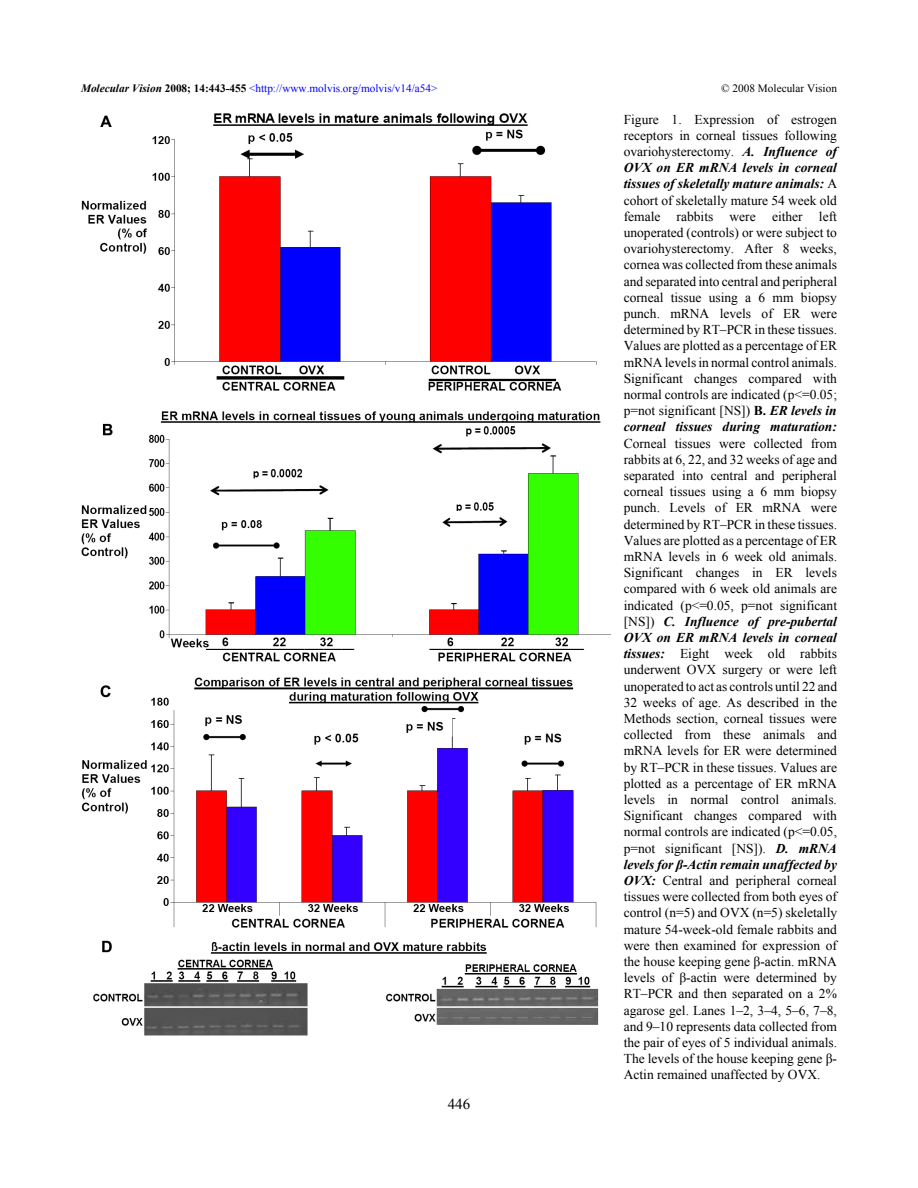
<style>
.page{position:relative;width:918px;height:1188px;background:#fff}
.page>*{position:absolute;margin:0;border:0;box-sizing:border-box;transform-origin:0 0}
.t1{font:15px "Times New Roman";color:#000}
.t2{font:13.5px/16.2px "Times New Roman";color:#000;text-align:justify}
.t3{font:11.25px "Times New Roman";color:#00f}
.t4{font:11.25px "Times New Roman";color:#000}
.s1{font-weight:700;font-style:italic;color:#000}
.s2{font-weight:700;color:#000}
.s3{font-weight:700;font-style:italic}
.s4{font-weight:700}
</style>
<div class="page">
<img style="left:81px;top:114px;width:529px;height:922px">
<p class="t3" style="left:81px;top:80px;width:358px"><span class="s1">Molecular Vision</span> <span class="s2">2008; 14:443-455</span> &lt;http://www.molvis.org/molvis/v14/a54&gt;</p>
<p class="t4" style="left:721px;top:80px;width:117px">© 2008 Molecular Vision</p>
<p class="t1" style="left:448px;top:1094px;width:24px">446</p>
<p class="t2" style="left:624px;top:111px;width:215px">Figure 1. Expression of estrogen receptors in corneal tissues following ovariohysterectomy. <span class="s3">A. Influence of OVX on ER mRNA levels in corneal tissues of skeletally mature animals:</span> A cohort of skeletally mature 54 week old female rabbits were either left unoperated (controls) or were subject to ovariohysterectomy. After 8 weeks, cornea was collected from these animals and separated into central and peripheral corneal tissue using a 6 mm biopsy punch. mRNA levels of ER were determined by RT–PCR in these tissues.<br>Values are plotted as a percentage of ER mRNA levels in normal control animals.<br>Significant changes compared with normal controls are indicated (p&lt;=0.05; p=not significant [NS]) <span class="s4">B.</span> <span class="s3">ER levels in corneal tissues during maturation:</span></p>
<p class="t2" style="left:624px;top:435px;width:215px">Corneal tissues were collected from rabbits at 6, 22, and 32 weeks of age and separated into central and peripheral corneal tissues using a 6 mm biopsy punch. Levels of ER mRNA were determined by RT–PCR in these tissues.<br>Values are plotted as a percentage of ER mRNA levels in 6 week old animals.<br>Significant changes in ER levels compared with 6 week old animals are indicated (p&lt;=0.05, p=not significant [NS]) <span class="s3">C. Influence of pre-pubertal OVX on ER mRNA levels in corneal tissues:</span> Eight week old rabbits underwent OVX surgery or were left unoperated to act as controls until 22 and 32 weeks of age. As described in the Methods section, corneal tissues were collected from these animals and mRNA levels for ER were determined by RT–PCR in these tissues. Values are plotted as a percentage of ER mRNA levels in normal control animals.<br>Significant changes compared with normal controls are indicated (p&lt;=0.05, p=not significant [NS]). <span class="s3">D. mRNA levelsfor β-Actin remain unaffected by OVX:</span> Central and peripheral corneal tissues were collected from both eyes of control (n=5) and OVX (n=5) skeletally mature 54-week-old female rabbits and were then examined for expression of the house keeping gene β-actin. mRNA levels of β-actin were determined by RT–PCR and then separated on a 2% agarose gel. Lanes 1–2, 3–4, 5–6, 7–8, and 9–10 represents data collected from the pair of eyes of 5 individual animals.<br>The levels of the house keeping gene β-Actin remained unaffected by OVX.</p>
</div>
